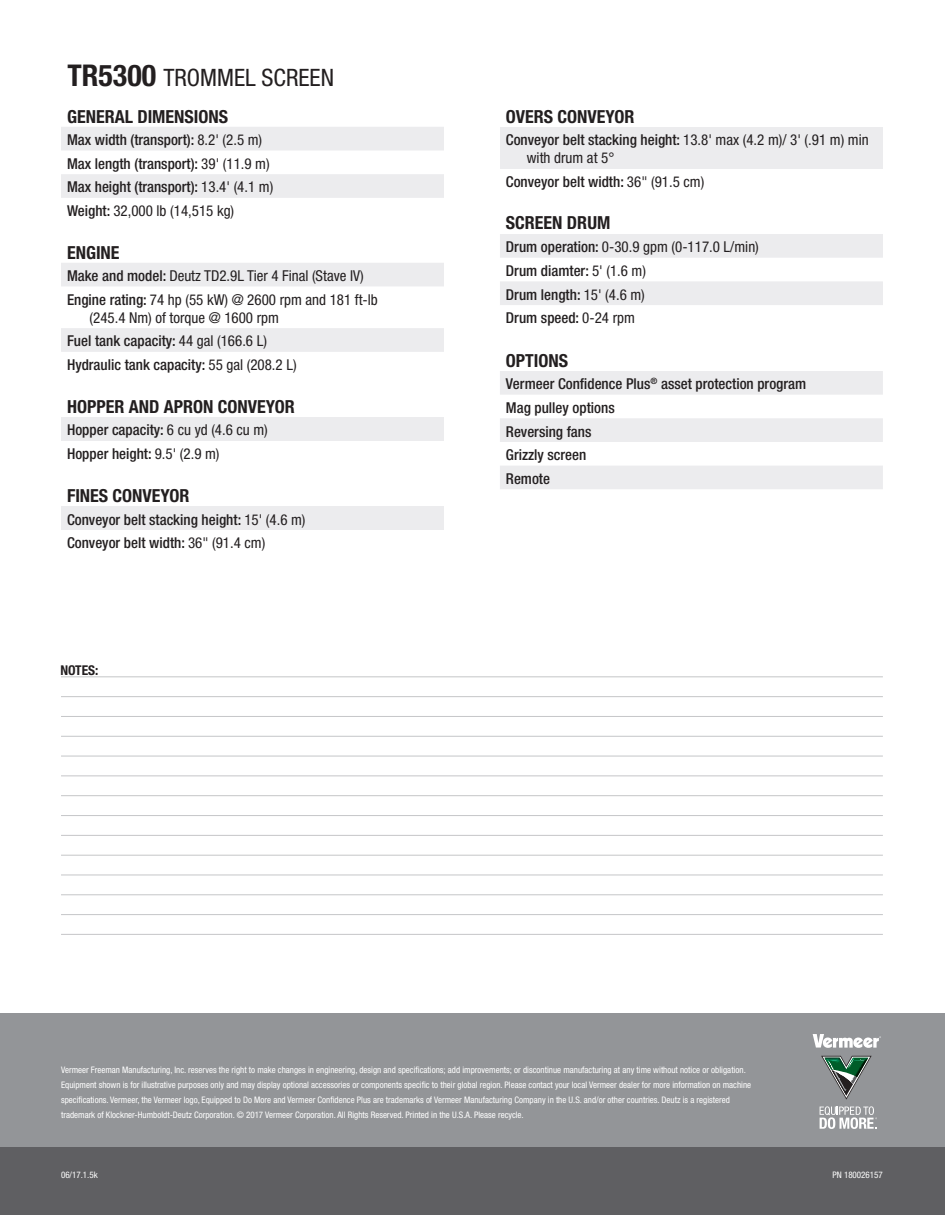
<style>
.page{position:relative;width:945px;height:1215px;background:#fff}
.page>*{position:absolute;margin:0;border:0;box-sizing:border-box;transform-origin:0 0}
.t1{font:condensed 24px "Helvetica Neue";color:#231f20}
.t2{font:700 condensed 18px "Helvetica Neue";color:#231f20}
.t3{font:500 condensed 15px/23.7px "Helvetica Neue";color:#231f20}
.t4{font:condensed 15px/23.7px "Helvetica Neue";color:#231f20}
.t5{font:700 condensed 13.5px "Helvetica Neue";color:#231f20}
.t6{font:condensed 9px/15px "Helvetica Neue";color:#fff}
.s1{font-weight:700;font-size:30px}
.s2{font-weight:400}
.s3{font-weight:500}
</style>
<div class="page">
<div style="left:0;top:1013px;width:944px;height:150px;background:#939598"></div>
<svg style="left:813px;top:1034px;width:68px;height:14px"></svg>
<svg style="left:820px;top:1106px;width:57px;height:23px"></svg>
<svg style="left:821px;top:1056px;width:51px;height:44px"></svg>
<div style="left:0;top:1148px;width:944px;height:67px;background:#5f5f62"></div>
<svg style="left:61px;top:127px;width:383px;height:71px"></svg>
<svg style="left:61px;top:263px;width:383px;height:89px"></svg>
<svg style="left:500px;top:234px;width:383px;height:71px"></svg>
<svg style="left:500px;top:371px;width:383px;height:118px"></svg>
<div style="left:61px;top:417px;width:383px;height:24px;background:#ececee"></div>
<div style="left:500px;top:127px;width:383px;height:42px;background:#ececee"></div>
<hr style="left:61px;top:676px;width:822px;height:1px;background:#c5c6c8">
<hr style="left:61px;top:696px;width:822px;height:1px;background:#c5c6c8">
<hr style="left:61px;top:716px;width:822px;height:1px;background:#c5c6c8">
<hr style="left:61px;top:736px;width:822px;height:1px;background:#c5c6c8">
<hr style="left:61px;top:756px;width:822px;height:1px;background:#c5c6c8">
<hr style="left:61px;top:775px;width:822px;height:1px;background:#c5c6c8">
<hr style="left:61px;top:795px;width:822px;height:1px;background:#c5c6c8">
<hr style="left:61px;top:815px;width:822px;height:1px;background:#c5c6c8">
<hr style="left:61px;top:835px;width:822px;height:1px;background:#c5c6c8">
<hr style="left:61px;top:855px;width:822px;height:1px;background:#c5c6c8">
<hr style="left:61px;top:875px;width:822px;height:1px;background:#c5c6c8">
<hr style="left:61px;top:894px;width:822px;height:1px;background:#c5c6c8">
<hr style="left:61px;top:914px;width:822px;height:1px;background:#c5c6c8">
<hr style="left:61px;top:934px;width:822px;height:1px;background:#c5c6c8">
<div style="left:61px;top:506px;width:383px;height:24px;background:#ececee"></div>
<h1 class="t1" style="left:68px;top:63px;width:268px"><span class="s1">TR5300</span> TROMMEL SCREEN</h1>
<h2 class="t2" style="left:67px;top:105px;width:163px">GENERAL DIMENSIONS</h2>
<h3 class="t3" style="left:67px;top:128px;width:208px">Max width (transport): <span class="s2">8.2' (2.5 m)<br></span>Max length (transport): <span class="s2">39' (11.9 m)<br></span>Max height (transport): <span class="s2">13.4' (4.1 m)<br></span>Weight: <span class="s2">32,000 lb (14,515 kg)</span></h3>
<h2 class="t2" style="left:67px;top:241px;width:54px">ENGINE</h2>
<h3 class="t4" style="left:67px;top:264px;width:312px"><span class="s3">Make and model:</span> Deutz TD2.9L Tier 4 Final (Stave IV)<br><span class="s3">Engine rating:</span> 74 hp (55 kW) @ 2600 rpm and 181 ft-lb</h3>
<h3 class="t4" style="left:67px;top:305px;width:231px;text-indent:22px">(245.4 Nm) of torque @ 1600 rpm<br><span class="s3">Fuel tank capacity:</span> 44 gal (166.6 L)<br><span class="s3">Hydraulic tank capacity:</span> 55 gal (208.2 L)</h3>
<h2 class="t2" style="left:67px;top:396px;width:229px">HOPPER AND APRON CONVEYOR</h2>
<h3 class="t3" style="left:67px;top:418px;width:202px">Hopper capacity: <span class="s2">6 cu yd (4.6 cu m)<br></span>Hopper height: <span class="s2">9.5' (2.9 m)</span></h3>
<h2 class="t2" style="left:67px;top:485px;width:124px">FINES CONVEYOR</h2>
<h3 class="t3" style="left:67px;top:507px;width:240px">Conveyor belt stacking height: <span class="s2">15' (4.6 m)<br></span>Conveyor belt width: <span class="s2">36" (91.4 cm)</span></h3>
<h3 class="t5" style="left:60px;top:662px;width:40px">NOTES:</h3>
<h2 class="t2" style="left:506px;top:105px;width:130px">OVERS CONVEYOR</h2>
<h3 class="t4" style="left:527px;top:131px;width:343px;line-height:18px;text-indent:-21px"><span class="s3">Conveyor belt stacking height:</span> 13.8' max (4.2 m)/ 3' (.91 m) min with drum at 5°</h3>
<h3 class="t3" style="left:506px;top:170px;width:200px">Conveyor belt width: <span class="s2">36" (91.5 cm)</span></h3>
<h2 class="t2" style="left:506px;top:212px;width:106px">SCREEN DRUM</h2>
<h3 class="t3" style="left:506px;top:235px;width:254px">Drum operation: <span class="s2">0-30.9 gpm (0-117.0 L/min)<br></span>Drum diamter: <span class="s2">5' (1.6 m)<br></span>Drum length: <span class="s2">15' (4.6 m)<br></span>Drum speed: <span class="s2">0-24 rpm</span></h3>
<h2 class="t2" style="left:506px;top:350px;width:64px">OPTIONS</h2>
<h3 class="t3" style="left:506px;top:372px;width:302px">Vermeer Confidence Plus<sup>®</sup> asset protection program<br>Mag pulley options<br>Reversing fans<br>Grizzly screen<br>Remote</h3>
<p class="t6" style="left:61px;top:1062px;width:692px">Vermeer Freeman Manufacturing, Inc. reserves the right to make changes in engineering, design and specifications; add improvements; or discontinue manufacturing at any time without notice or obligation.<br>Equipment shown is for illustrative purposes only and may display optional accessories or components specific to their global region. Please contact your local Vermeer dealer for more information on machine specifications. Vermeer, the Vermeer logo, Equipped to Do More and Vermeer Confidence Plus are trademarks of Vermeer Manufacturing Company in the U.S. and/or other countries. Deutz is a registered trademark of Klockner-Humboldt-Deutz Corporation. © 2017 Vermeer Corporation. All Rights Reserved. Printed in the U.S.A. Please recycle.</p>
<p class="t6" style="left:61px;top:1167px;width:38px">06/17.1.5k</p>
<p class="t6" style="left:833px;top:1167px;width:52px">PN 180026157</p>
</div>
